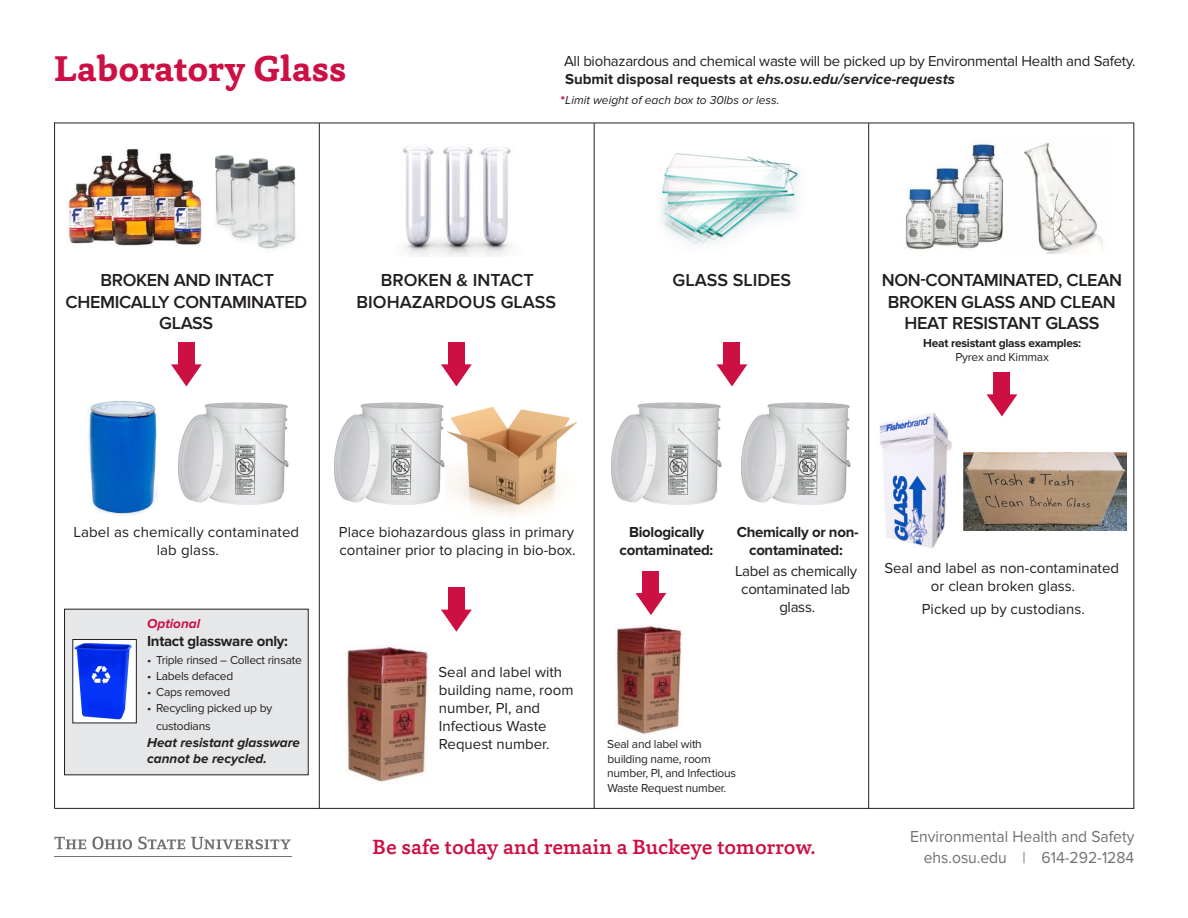
<style>
.page{position:relative;width:1188px;height:918px;background:#fff}
.page>*{position:absolute;margin:0;border:0;box-sizing:border-box;transform-origin:0 0}
.t1{font:700 36.6px "Capita";color:#cd1044}
.t2{font:500 21px "Capita";color:#cd1044}
.t3{font:600 18px/21.6px "Proxima Nova";letter-spacing:-.02em;color:#231f20;text-align:center}
.t4{font:600 18px/21.6px "Proxima Nova";color:#231f20;text-align:center}
.t5{font:16.5px/21px "Proxima Nova";color:#717271;text-align:right;scale:.95 1}
.t6{font:15px/18px "Proxima Nova";color:#231f20}
.t7{font:15px/18px "Proxima Nova";letter-spacing:-.02em;color:#231f20}
.t8{font:700 15px/18px "Proxima Nova";letter-spacing:-.02em;color:#231f20;text-align:center}
.t9{font:italic 700 13.5px/16.2px "Proxima Nova";color:#231f20}
.t10{font:italic 700 13.5px "Proxima Nova";color:#cd1044}
.t11{font:12px/14.4px "Proxima Nova";letter-spacing:-.02em;color:#231f20}
.t12{font:700 12px/14.4px "Proxima Nova";letter-spacing:-.02em;color:#231f20;text-align:center}
.t13{font:italic 12px "Proxima Nova";color:#231f20}
.s1{font-weight:700}
.s2{font-weight:700;font-style:italic}
.s3{font-family:"Proxima Nova Extrabld";font-style:normal;color:#cd1044}
.s4{font-weight:400}
</style>
<div class="page">
<hr style="left:54px;top:808px;width:1080px;height:1px;background:#231f20">
<svg style="left:54px;top:837px;width:32px;height:12px"></svg>
<svg style="left:92px;top:837px;width:40px;height:12px"></svg>
<svg style="left:138px;top:837px;width:47px;height:12px"></svg>
<svg style="left:191px;top:837px;width:100px;height:12px"></svg>
<hr style="left:54px;top:856px;width:238px;height:1px;background:#717271">
<hr style="left:54px;top:123px;width:1080px;height:1px;background:#231f20">
<div style="left:178px;top:342px;width:16px;height:30px;background:#cd1044"></div>
<svg style="left:171px;top:364px;width:31px;height:22px"></svg>
<div style="left:448px;top:342px;width:16px;height:30px;background:#cd1044"></div>
<svg style="left:441px;top:364px;width:31px;height:22px"></svg>
<div style="left:724px;top:342px;width:16px;height:30px;background:#cd1044"></div>
<svg style="left:717px;top:364px;width:30px;height:22px"></svg>
<div style="left:643px;top:571px;width:16px;height:30px;background:#cd1044"></div>
<svg style="left:636px;top:593px;width:30px;height:22px"></svg>
<div style="left:448px;top:587px;width:16px;height:30px;background:#cd1044"></div>
<svg style="left:441px;top:610px;width:31px;height:22px"></svg>
<div style="left:994px;top:372px;width:16px;height:30px;background:#cd1044"></div>
<svg style="left:987px;top:394px;width:30px;height:22px"></svg>
<img style="left:879px;top:414px;width:73px;height:135px">
<img style="left:964px;top:452px;width:162px;height:78px">
<img style="left:905px;top:143px;width:98px;height:107px">
<img style="left:1024px;top:143px;width:79px;height:111px">
<img style="left:660px;top:153px;width:139px;height:92px">
<img style="left:403px;top:147px;width:108px;height:109px">
<img style="left:68px;top:149px;width:136px;height:97px">
<img style="left:214px;top:155px;width:82px;height:94px">
<img style="left:87px;top:401px;width:71px;height:114px">
<img style="left:178px;top:402px;width:110px;height:103px">
<img style="left:446px;top:406px;width:132px;height:110px">
<img style="left:335px;top:402px;width:110px;height:103px">
<img style="left:611px;top:402px;width:110px;height:103px">
<img style="left:741px;top:402px;width:110px;height:103px">
<img style="left:615px;top:626px;width:67px;height:109px">
<img style="left:345px;top:646px;width:84px;height:137px">
<div style="left:65px;top:609px;width:243px;height:166px;background:#e6e7e9"></div>
<img style="left:75px;top:641px;width:60px;height:80px">
<div style="left:73px;top:639px;width:64px;height:84px;border:1px solid #231f20"></div>
<hr style="left:319px;top:123px;width:1px;height:686px;background:#231f20">
<hr style="left:594px;top:123px;width:1px;height:686px;background:#231f20">
<hr style="left:868px;top:123px;width:1px;height:686px;background:#231f20">
<hr style="left:54px;top:123px;width:1px;height:685px;background:#231f20">
<hr style="left:1134px;top:123px;width:1px;height:685px;background:#231f20">
<p class="t1" style="left:54px;top:44px;width:294px">Laboratory Glass</p>
<p class="t7" style="left:564px;top:52px;width:573px">All biohazardous and chemical waste will be picked up by Environmental Health and Safety.<br><span class="s1">Submit disposal requests at</span> <span class="s2">ehs.osu.edu/service-requests</span></p>
<p class="t13" style="left:561px;top:94px;width:220px"><span class="s3">*</span>Limit weight of each box to 30lbs or less.</p>
<p class="t3" style="left:66px;top:270px;width:243px">BROKEN AND INTACT<br>CHEMICALLY CONTAMINATED<br>GLASS</p>
<p class="t4" style="left:357px;top:270px;width:201px">BROKEN &amp; INTACT<br>BIOHAZARDOUS GLASS</p>
<p class="t4" style="left:673px;top:270px;width:120px">GLASS SLIDES</p>
<p class="t3" style="left:882px;top:270px;width:242px">NON-CONTAMINATED, CLEAN<br>BROKEN GLASS AND CLEAN<br>HEAT RESISTANT GLASS</p>
<p class="t12" style="left:923px;top:336px;width:160px">Heat resistant glass examples:<br><span class="s4">Pyrex and Kimmax</span></p>
<p class="t6" style="left:74px;top:524px;width:227px;text-align:center">Label as chemically contaminated lab glass.</p>
<p class="t8" style="left:620px;top:524px;width:95px">Biologically contaminated:</p>
<p class="t8" style="left:737px;top:524px;width:123px">Chemically or non&shy;contaminated:</p>
<p class="t7" style="left:735px;top:563px;width:124px;text-align:center">Label as chemically contaminated lab glass.</p>
<p class="t10" style="left:147px;top:616px;width:55px">Optional</p>
<p class="t8" style="left:147px;top:633px;width:142px">Intact glassware only:</p>
<p class="t11" style="left:147px;top:653px;width:156px">• Triple rinsed – Collect rinsate</p>
<p class="t11" style="left:147px;top:669px;width:88px">• Labels defaced</p>
<p class="t11" style="left:147px;top:685px;width:85px">• Caps removed</p>
<p class="t11" style="left:156px;top:699px;width:118px;line-height:18px;text-indent:-9px">• Recycling picked up by custodians</p>
<p class="t9" style="left:147px;top:735px;width:154px">Heat resistant glassware cannot be recycled.</p>
<p class="t6" style="left:339px;top:524px;width:238px">Place biohazardous glass in primary container prior to placing in bio-box.</p>
<p class="t6" style="left:439px;top:663px;width:137px">Seal and label with building name, room number, PI, and<br>Infectious Waste<br>Request number.</p>
<p class="t11" style="left:607px;top:737px;width:130px">Seal and label with building name, room number, PI, and Infectious<br>Waste Request number.</p>
<p class="t6" style="left:884px;top:559px;width:236px;text-align:center">Seal and label as non-contaminated or clean broken glass.</p>
<p class="t6" style="left:922px;top:600px;width:165px">Picked up by custodians.</p>
<h2 class="t2" style="left:373px;top:833px;width:444px">Be safe today and remain a Buckeye tomorrow.</h2>
<p class="t5" style="left:910px;top:827px;width:237px">Environmental Health and Safety ehs.osu.edu | 614-292-1284</p>
</div>
